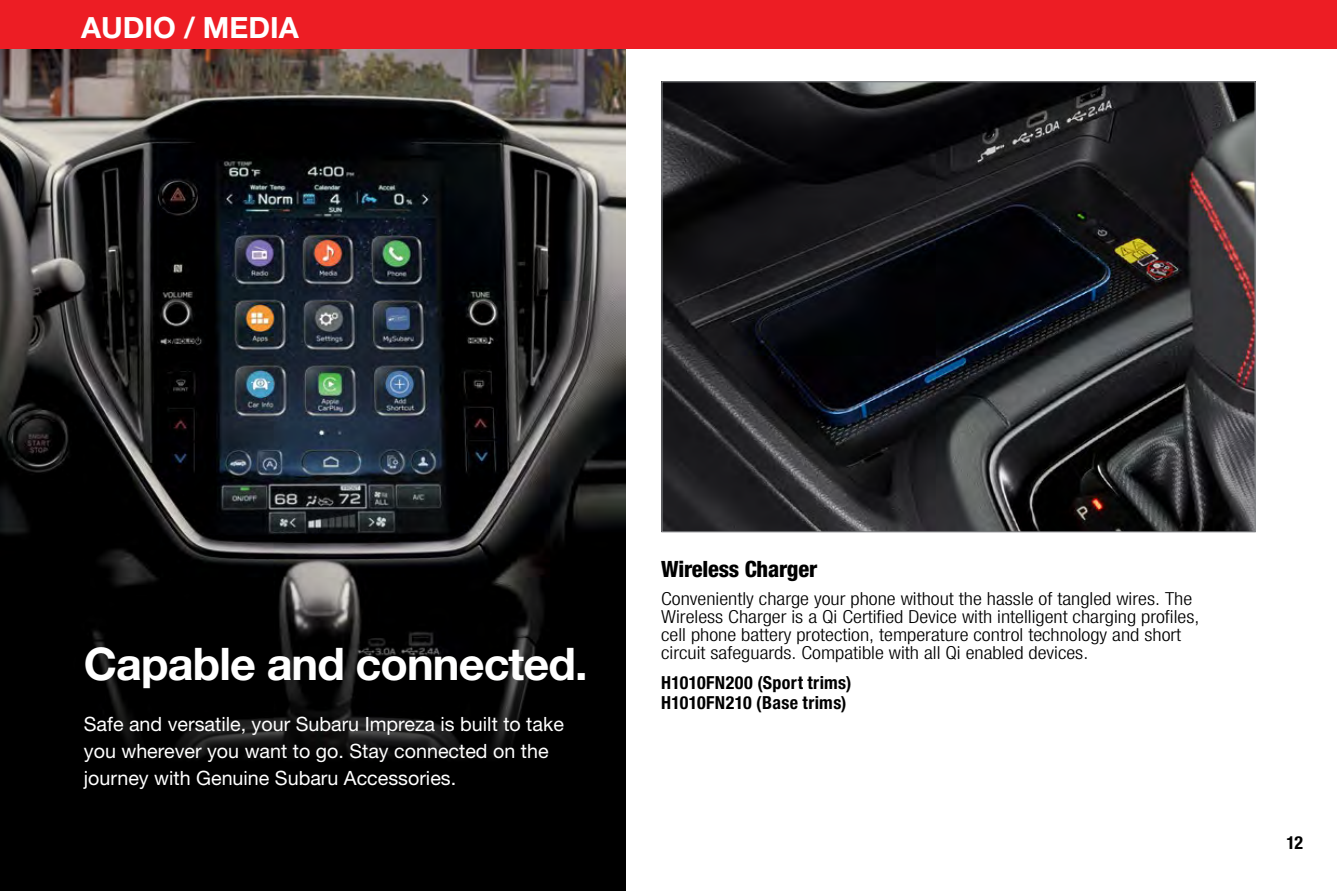
<style>
.page{position:relative;width:1337px;height:891px;background:#fff}
.page>*{position:absolute;margin:0;border:0;box-sizing:border-box;transform-origin:0 0}
.t1{font:700 45px "Helvetica Neue LT Pro";letter-spacing:-.02em;color:#fff}
.t2{font:700 29.25px "Helvetica Neue LT Pro";color:#fff}
.t3{font:800 condensed 22.5px "Helvetica Neue LT Pro";letter-spacing:-.01em;color:#000}
.t4{font:19.8px/27px "Helvetica Neue LT Pro";color:#fff}
.t5{font:300 condensed 18px/18px "Helvetica Neue LT Pro";color:#000;scale:1.15 1}
.t6{font:700 condensed 18px/20.2px "Helvetica Neue LT Pro";letter-spacing:.02em;color:#000}
</style>
<div class="page">
<div style="left:0;top:0;width:625px;height:891px;background:#000"></div>
<img style="left:0;top:49px;width:625px;height:709px">
<img style="left:663px;top:83px;width:590px;height:447px">
<div style="left:0;top:0;width:1336px;height:49px;background:#ed1d24"></div>
<h2 class="t2" style="left:81px;top:9px;width:219px">AUDIO / MEDIA</h2>
<h1 class="t1" style="left:84px;top:636px;width:505px">Capable and connected.</h1>
<p class="t4" style="left:84px;top:710px;width:481px">Safe and versatile, your Subaru Impreza is built to take you wherever you want to go. Stay connected on the journey with Genuine Subaru Accessories.</p>
<p class="t3" style="left:661px;top:555px;width:158px">Wireless Charger</p>
<p class="t5" style="left:661px;top:589px;width:469px">Conveniently charge your phone without the hassle of tangled wires. The Wireless Charger is a Qi Certified Device with intelligent charging profiles, cell phone battery protection, temperature control technology and short circuit safeguards. Compatible with all Qi enabled devices.</p>
<p class="t6" style="left:661px;top:673px;width:192px">H1010FN200 (Sport trims)<br>H1010FN210 (Base trims)</p>
<p class="t6" style="left:1286px;top:832px;width:18px">12</p>
</div>
